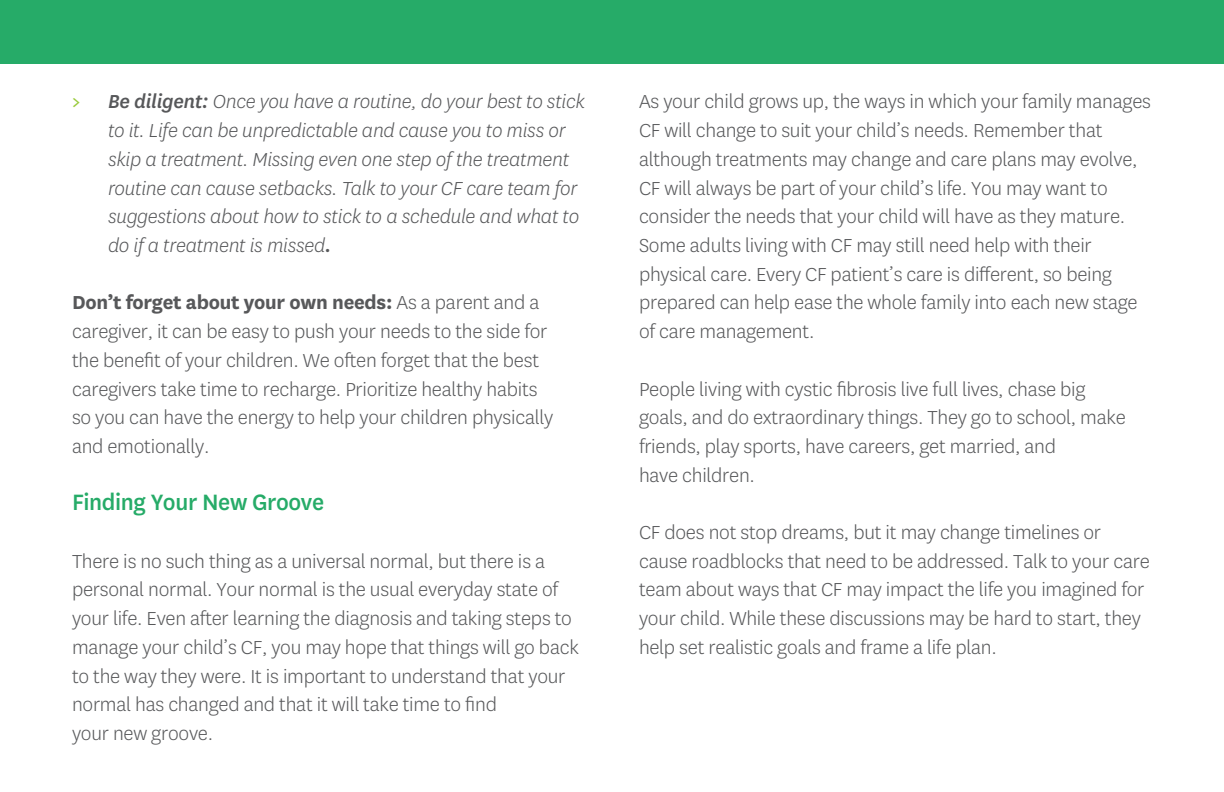
<style>
.page{position:relative;width:1224px;height:792px;background:#fff}
.page>*{position:absolute;margin:0;border:0;box-sizing:border-box;transform-origin:0 0}
.Paragraph_Style_1{font:500 26px "Centene Sans";letter-spacing:-.015em;color:#26ab68}
.Paragraph_Style_1-2{font:300 22px/28.8px "Centene Sans";letter-spacing:-.01em;color:#57585a}
.t1{font:italic 300 22px/28.8px "Centene Sans";letter-spacing:-.015em;color:#57585a}
.s1{font-weight:500;font-style:normal;color:#99ca3b}
.s2{font-weight:500}
.s3{font-weight:700}
</style>
<div class="page">
<div style="left:0;top:0;width:1224px;height:63px;background:#26ab68"></div>
<p class="t1" style="left:108px;top:88px;width:478px;text-indent:-36px"><span class="s1">&gt;</span> <span class="s2">Be diligent:</span> Once you have a routine, do your best to stick to it. Life can be unpredictable and cause you to miss or skip a treatment. Missing even one step of the treatment routine can cause setbacks. Talk to your CF care team for suggestions about how to stick to a schedule and what to do if a treatment is missed<span class="s2">.</span></p>
<p class="Paragraph_Style_1-2" style="left:72px;top:288px;width:483px"><span class="s3">Don’t forget about your own needs:</span> As a parent and a caregiver, it can be easy to push your needs to the side for the benefit of your children. We often forget that the best caregivers take time to recharge. Prioritize healthy habits so you can have the energy to help your children physically and emotionally.</p>
<p class="Paragraph_Style_1" style="left:72px;top:489px;width:254px">Finding Your New Groove</p>
<p class="Paragraph_Style_1-2" style="left:72px;top:547px;width:508px">There is no such thing as a universal normal, but there is a personal normal. Your normal is the usual everyday state of your life. Even after learning the diagnosis and taking steps to manage your child’s CF, you may hope that things will go back to the way they were. It is important to understand that your normal has changed and that it will take time to find<br>your new groove.</p>
<p class="Paragraph_Style_1-2" style="left:639px;top:87px;width:514px">As your child grows up, the ways in which your family manages CF will change to suit your child’s needs. Remember that although treatments may change and care plans may evolve, CF will always be part of your child’s life. You may want to consider the needs that your child will have as they mature.<br>Some adults living with CF may still need help with their physical care. Every CF patient’s care is different, so being prepared can help ease the whole family into each new stage of care management.</p>
<p class="Paragraph_Style_1-2" style="left:639px;top:375px;width:488px">People living with cystic fibrosis live full lives, chase big goals, and do extraordinary things. They go to school, make friends, play sports, have careers, get married, and<br>have children.</p>
<p class="Paragraph_Style_1-2" style="left:639px;top:518px;width:512px">CF does not stop dreams, but it may change timelines or cause roadblocks that need to be addressed. Talk to your care team about ways that CF may impact the life you imagined for your child. While these discussions may be hard to start, they help set realistic goals and frame a life plan.</p>
</div>
